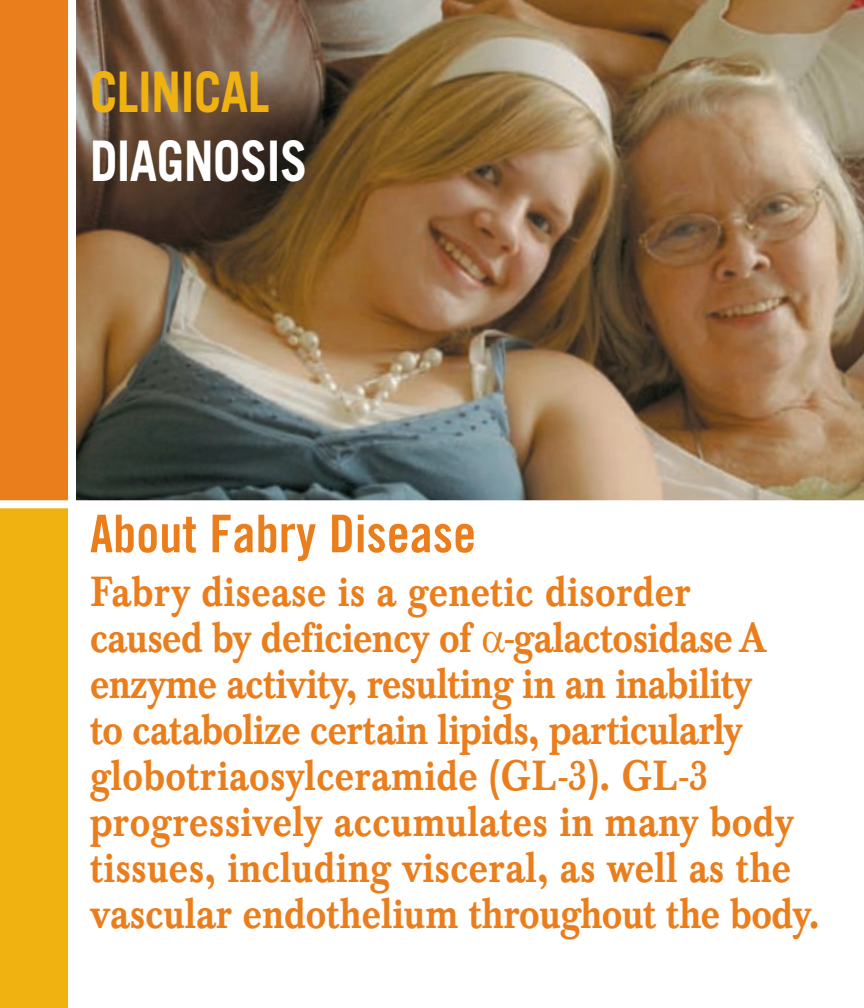
<style>
.page{position:relative;width:864px;height:1008px;background:#fff}
.page>*{position:absolute;margin:0;border:0;box-sizing:border-box;transform-origin:0 0}
.t1{font:700 56px "Trade Gothic";letter-spacing:-.01em;color:#fff;scale:.88 1}
.t2{font:700 56px "Trade Gothic";letter-spacing:-.01em;color:#efb211;scale:.88 1}
.t3{font:52px "Trade Gothic Bold Cond Twenty";color:#ea7e1d}
.t4{font:500 44px/46px "Baskerville LT";color:#ea7e1d;scale:.88 1}
</style>
<div class="page">
<div style="left:0;top:0;width:70px;height:1007px;background:#efb211"></div>
<img style="left:76px;top:0;width:788px;height:500px">
<div style="left:0;top:0;width:72px;height:504px;background:#ea7e1d"></div>
<div style="left:0;top:500px;width:864px;height:8px;background:#fff"></div>
<div style="left:68px;top:0;width:8px;height:1007px;background:#fff"></div>
<p class="t2" style="left:90px;top:72px;width:206px">CLINICAL</p>
<p class="t1" style="left:90px;top:140px;width:249px">DIAGNOSIS</p>
<p class="t3" style="left:90px;top:514px;width:388px">About Fabry Disease</p>
<p class="t4" style="left:90px;top:571px;width:831px">Fabry disease is a genetic disorder<br>caused by deficiency of -galactosidase A enzyme activity, resulting in an inability<br>to catabolize certain lipids, particularly globotriaosylceramide (GL-3). GL-3 progressively accumulates in many body tissues, including visceral, as well as the vascular endothelium throughout the body.</p>
</div>
